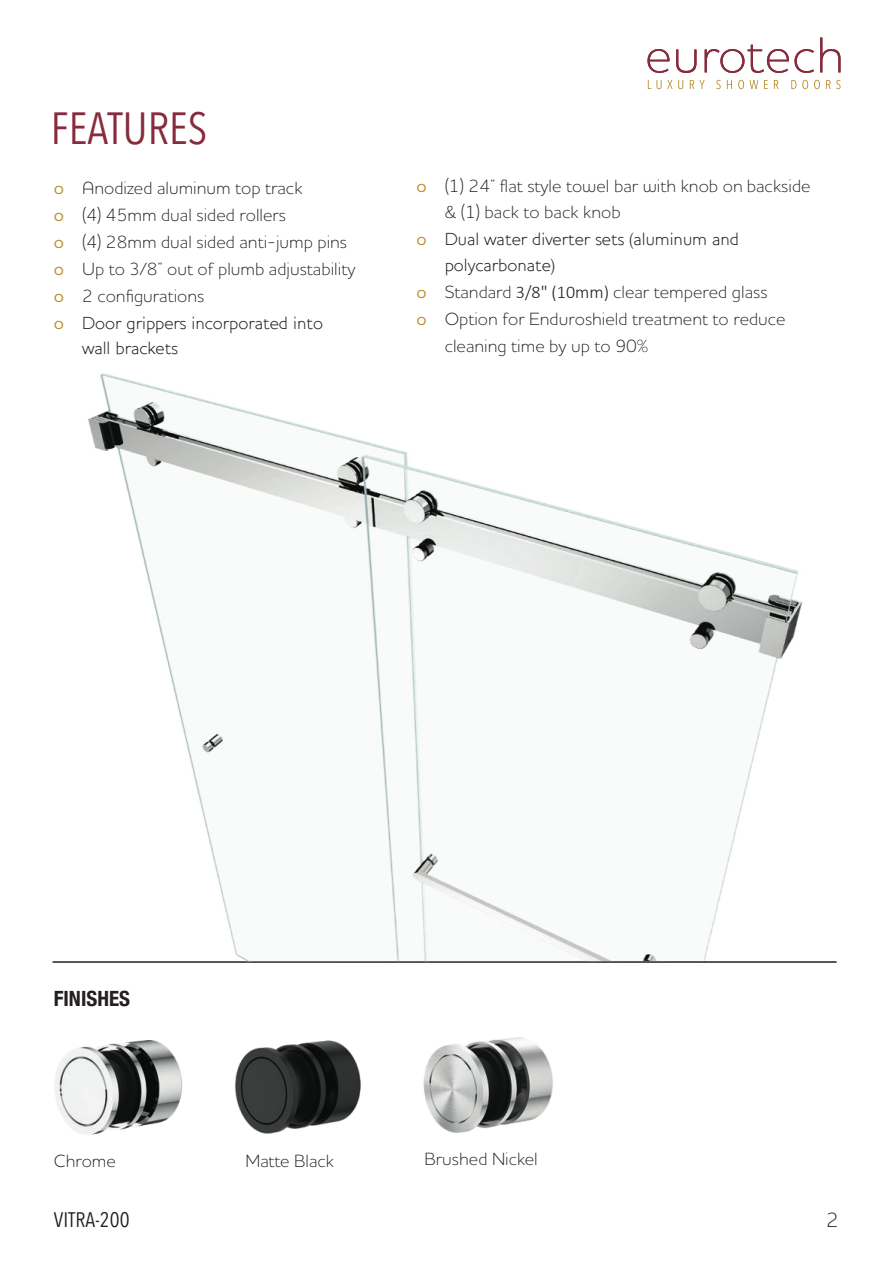
<style>
.page{position:relative;width:893px;height:1263px;background:#fff}
.page>*{position:absolute;margin:0;border:0;box-sizing:border-box;transform-origin:0 0}
.t1{font:45px "Avenir Next Condensed";color:#882b3c}
.t2{font:21px "Avenir Next Condensed";color:#231f20}
.t3{font:700 condensed 21px "Helvetica Neue";color:#231f20}
.t4{font:300 21px "Houschka Pro";color:#231f20}
.t5{font:300 18px/27px "Houschka Pro";color:#231f20}
.t6{font:300 18px/25.8px "Houschka Alt";color:#231f20}
.s1{font-weight:500;color:#b78d2e}
.s2{font-family:"Houschka Pro";font-weight:500;color:#b78d2e}
.s3{font-family:"Calibri"}
</style>
<div class="page">
<img style="left:55px;top:1040px;width:127px;height:95px">
<img style="left:423px;top:1037px;width:130px;height:96px">
<img style="left:235px;top:1040px;width:126px;height:94px">
<hr style="left:53px;top:962px;width:783px;height:1px;background:#231f20">
<img style="left:52px;top:373px;width:785px;height:589px">
<svg style="left:647px;top:49px;width:23px;height:24px"></svg>
<svg style="left:676px;top:49px;width:20px;height:24px"></svg>
<svg style="left:705px;top:45px;width:109px;height:28px"></svg>
<svg style="left:820px;top:37px;width:20px;height:35px"></svg>
<svg style="left:648px;top:80px;width:35px;height:9px"></svg>
<svg style="left:690px;top:80px;width:15px;height:9px"></svg>
<svg style="left:716px;top:80px;width:5px;height:9px"></svg>
<svg style="left:727px;top:80px;width:5px;height:9px"></svg>
<svg style="left:738px;top:80px;width:20px;height:9px"></svg>
<svg style="left:764px;top:80px;width:4px;height:9px"></svg>
<svg style="left:774px;top:80px;width:4px;height:9px"></svg>
<svg style="left:791px;top:80px;width:5px;height:9px"></svg>
<svg style="left:802px;top:80px;width:6px;height:9px"></svg>
<svg style="left:814px;top:80px;width:6px;height:9px"></svg>
<svg style="left:826px;top:80px;width:15px;height:9px"></svg>
<h1 class="t1" style="left:51px;top:102px;width:158px">FEATURES</h1>
<p class="t5" style="left:54px;top:176px;width:303px"><span class="s1">o</span> Anodized aluminum top track<br><span class="s1">o</span> (4) 45mm dual sided rollers<br><span class="s1">o</span> (4) 28mm dual sided anti-jump pins <span class="s1">o</span> Up to 3/8” out of plumb adjustability <span class="s1">o</span> 2 configurations</p>
<p class="t6" style="left:82px;top:309px;width:243px;text-indent:-28px"><span class="s2">o</span> Door grippers incorporated into wall brackets</p>
<p class="t5" style="left:445px;top:174px;width:367px;line-height:26.2px;text-indent:-28px"><span class="s1">o</span> (1) 24” flat style towel bar with knob on backside &amp; (1) back to back knob</p>
<p class="t6" style="left:445px;top:226px;width:296px;text-indent:-28px"><span class="s2">o</span> Dual water diverter sets (aluminum and polycarbonate)</p>
<p class="t5" style="left:416px;top:279px;width:353px"><span class="s1">o</span> Standard <span class="s3">3/8" (10mm)</span> clear tempered glass</p>
<p class="t5" style="left:416px;top:306px;width:371px"><span class="s1">o</span> Option for Enduroshield treatment to reduce</p>
<p class="t5" style="left:445px;top:333px;width:205px">cleaning time by up to 90%</p>
<p class="t3" style="left:54px;top:986px;width:78px">FINISHES</p>
<p class="t5" style="left:54px;top:1148px;width:64px">Chrome</p>
<p class="t5" style="left:245px;top:1149px;width:90px">Matte Black</p>
<p class="t5" style="left:424px;top:1147px;width:115px">Brushed Nickel</p>
<p class="t2" style="left:54px;top:1208px;width:77px">VITRA-200</p>
<p class="t4" style="left:826px;top:1210px;width:14px">2</p>
</div>
